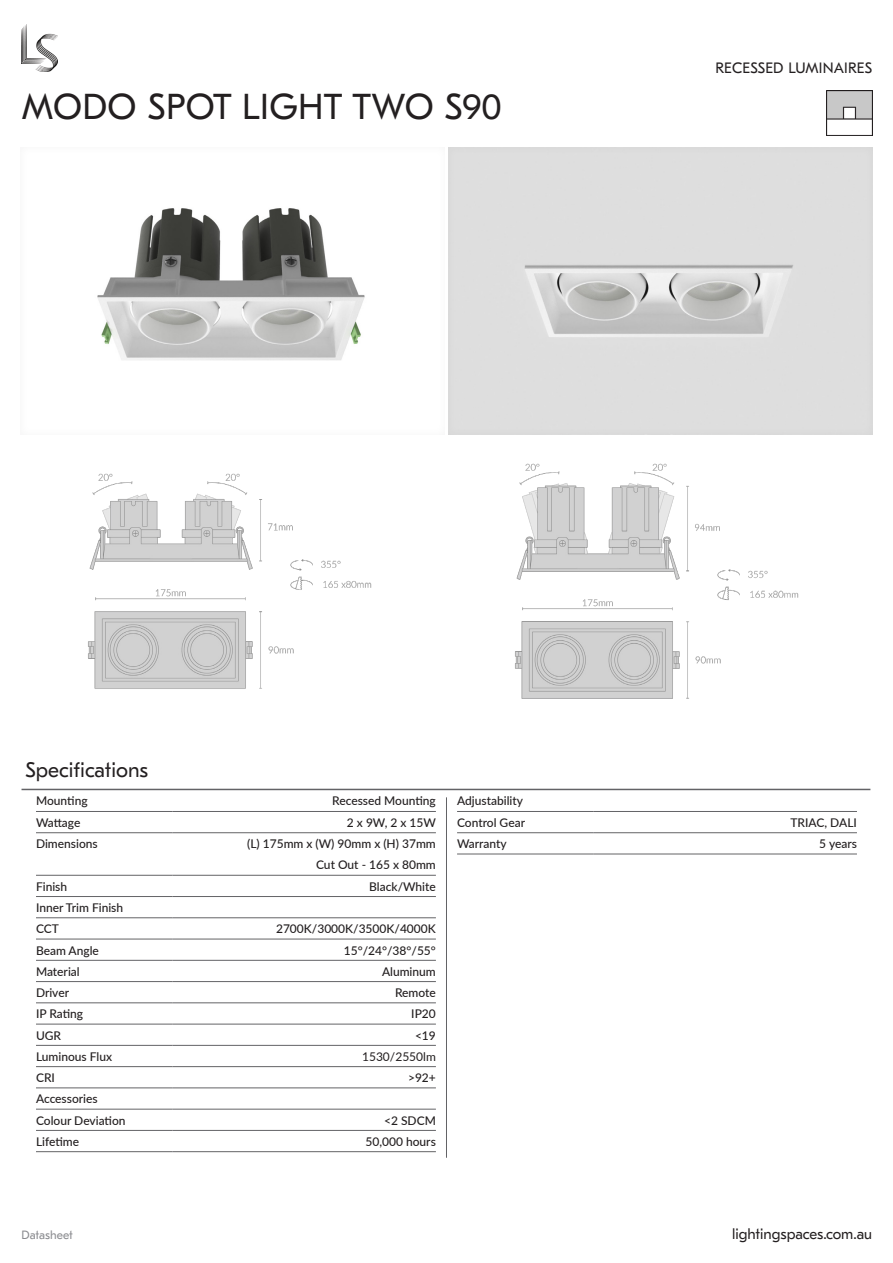
<style>
.page{position:relative;width:893px;height:1263px;background:#fff}
.page>*{position:absolute;margin:0;border:0;box-sizing:border-box;transform-origin:0 0}
.CODE_TABLE_top{font:36px "GT Eesti Pro Text";letter-spacing:.01em;color:#231f20}
.CODE_TABLE_top-2{font:21px "GT Eesti Pro Text";color:#231f20}
.t1{font:15px "GT Eesti Pro Text";color:#231f20}
.CODE_TABLE_top-3{font:500 12px "Lato";color:#231f20}
.table_content_ondark{font:500 12px "Lato";color:#231f20}
.CODE_TABLE_top-4{font:12px "Lato";color:#231f20}
.t2{font:12px "GT Eesti Pro Text";color:#8a8b8f}
</style>
<div class="page">
<img style="left:826px;top:90px;width:46px;height:46px">
<img style="left:22px;top:24px;width:35px;height:48px">
<hr style="left:22px;top:789px;width:848px;height:1px;background:#636366">
<hr style="left:446px;top:797px;width:1px;height:361px;background:#636366">
<div style="left:18px;top:147px;width:428px;height:289px;background:#231f20;opacity:.05"></div>
<img style="left:88px;top:473px;width:284px;height:216px">
<div style="left:446px;top:147px;width:427px;height:289px;background:#231f20;opacity:.05"></div>
<img style="left:515px;top:463px;width:284px;height:236px">
<hr style="left:457px;top:854px;width:137px;height:1px;background:#636366">
<hr style="left:594px;top:854px;width:263px;height:1px;background:#636366">
<hr style="left:457px;top:832px;width:137px;height:1px;background:#636366">
<hr style="left:594px;top:832px;width:263px;height:1px;background:#636366">
<hr style="left:457px;top:811px;width:137px;height:1px;background:#636366">
<hr style="left:594px;top:811px;width:263px;height:1px;background:#636366">
<hr style="left:36px;top:811px;width:137px;height:1px;background:#636366">
<hr style="left:173px;top:811px;width:263px;height:1px;background:#636366">
<hr style="left:36px;top:832px;width:137px;height:1px;background:#636366">
<hr style="left:173px;top:832px;width:263px;height:1px;background:#636366">
<hr style="left:36px;top:875px;width:137px;height:1px;background:#636366">
<hr style="left:173px;top:875px;width:263px;height:1px;background:#636366">
<hr style="left:36px;top:960px;width:137px;height:1px;background:#636366">
<hr style="left:173px;top:960px;width:263px;height:1px;background:#636366">
<hr style="left:36px;top:981px;width:137px;height:1px;background:#636366">
<hr style="left:173px;top:981px;width:263px;height:1px;background:#636366">
<hr style="left:36px;top:1002px;width:137px;height:1px;background:#636366">
<hr style="left:173px;top:1002px;width:263px;height:1px;background:#636366">
<hr style="left:36px;top:1024px;width:137px;height:1px;background:#636366">
<hr style="left:173px;top:1024px;width:263px;height:1px;background:#636366">
<hr style="left:36px;top:1045px;width:137px;height:1px;background:#636366">
<hr style="left:173px;top:1045px;width:263px;height:1px;background:#636366">
<hr style="left:36px;top:1066px;width:137px;height:1px;background:#636366">
<hr style="left:173px;top:1066px;width:263px;height:1px;background:#636366">
<hr style="left:36px;top:1087px;width:137px;height:1px;background:#636366">
<hr style="left:173px;top:1087px;width:263px;height:1px;background:#636366">
<hr style="left:36px;top:1109px;width:137px;height:1px;background:#636366">
<hr style="left:173px;top:1109px;width:263px;height:1px;background:#636366">
<hr style="left:36px;top:896px;width:137px;height:1px;background:#636366">
<hr style="left:173px;top:896px;width:263px;height:1px;background:#636366">
<hr style="left:36px;top:917px;width:137px;height:1px;background:#636366">
<hr style="left:173px;top:917px;width:263px;height:1px;background:#636366">
<hr style="left:36px;top:939px;width:137px;height:1px;background:#636366">
<hr style="left:173px;top:939px;width:263px;height:1px;background:#636366">
<hr style="left:36px;top:1130px;width:137px;height:1px;background:#636366">
<hr style="left:173px;top:1130px;width:263px;height:1px;background:#636366">
<hr style="left:36px;top:1151px;width:137px;height:1px;background:#636366">
<hr style="left:173px;top:1151px;width:263px;height:1px;background:#636366">
<p class="CODE_TABLE_top" style="left:22px;top:87px;width:482px">MODO SPOT LIGHT TWO S90</p>
<p class="t1" style="left:715px;top:59px;width:158px">RECESSED LUMINAIRES</p>
<p class="CODE_TABLE_top-2" style="left:25px;top:758px;width:124px">Specifications</p>
<p class="CODE_TABLE_top-3" style="left:36px;top:792px;width:53px">Mounting</p>
<p class="CODE_TABLE_top-3" style="left:332px;top:792px;width:105px">Recessed Mounting</p>
<p class="CODE_TABLE_top-3" style="left:36px;top:814px;width:46px">Wattage</p>
<p class="CODE_TABLE_top-3" style="left:347px;top:814px;width:91px">2 x 9W, 2 x 15W</p>
<p class="CODE_TABLE_top-3" style="left:36px;top:835px;width:63px">Dimensions</p>
<p class="CODE_TABLE_top-3" style="left:247px;top:835px;width:190px">(L) 175mm x (W) 90mm x (H) 37mm</p>
<p class="CODE_TABLE_top-3" style="left:316px;top:856px;width:121px">Cut Out - 165 x 80mm</p>
<p class="CODE_TABLE_top-3" style="left:36px;top:878px;width:33px">Finish</p>
<p class="CODE_TABLE_top-3" style="left:369px;top:878px;width:68px">Black/White</p>
<p class="CODE_TABLE_top-3" style="left:36px;top:899px;width:89px">Inner Trim Finish</p>
<p class="CODE_TABLE_top-3" style="left:36px;top:920px;width:24px">CCT</p>
<p class="CODE_TABLE_top-3" style="left:276px;top:920px;width:161px">2700K/3000K/3500K/4000K</p>
<p class="CODE_TABLE_top-3" style="left:36px;top:941px;width:64px">Beam Angle</p>
<p class="table_content_ondark" style="left:344px;top:941px;width:93px">15°/24°/38°/55°</p>
<p class="CODE_TABLE_top-3" style="left:36px;top:963px;width:45px">Material</p>
<p class="table_content_ondark" style="left:382px;top:963px;width:55px">Aluminum</p>
<p class="CODE_TABLE_top-3" style="left:36px;top:984px;width:35px">Driver</p>
<p class="table_content_ondark" style="left:395px;top:984px;width:42px">Remote</p>
<p class="CODE_TABLE_top-3" style="left:36px;top:1005px;width:49px">IP Rating</p>
<p class="CODE_TABLE_top-3" style="left:411px;top:1005px;width:26px">IP20</p>
<p class="CODE_TABLE_top-3" style="left:36px;top:1026px;width:27px">UGR</p>
<p class="table_content_ondark" style="left:415px;top:1026px;width:22px">&lt;19</p>
<p class="CODE_TABLE_top-3" style="left:36px;top:1048px;width:78px">Luminous Flux</p>
<p class="CODE_TABLE_top-4" style="left:362px;top:1048px;width:75px">1530/2550lm</p>
<p class="CODE_TABLE_top-3" style="left:36px;top:1069px;width:20px">CRI</p>
<p class="CODE_TABLE_top-3" style="left:408px;top:1069px;width:29px">&gt;92+</p>
<p class="CODE_TABLE_top-3" style="left:36px;top:1090px;width:63px">Accessories</p>
<p class="CODE_TABLE_top-3" style="left:36px;top:1111px;width:91px">Colour Deviation</p>
<p class="table_content_ondark" style="left:384px;top:1111px;width:53px">&lt;2 SDCM</p>
<p class="CODE_TABLE_top-3" style="left:36px;top:1133px;width:45px">Lifetime</p>
<p class="table_content_ondark" style="left:365px;top:1133px;width:72px">50,000 hours</p>
<p class="CODE_TABLE_top-3" style="left:457px;top:792px;width:67px">Adjustability</p>
<p class="CODE_TABLE_top-3" style="left:457px;top:814px;width:69px">Control Gear</p>
<p class="table_content_ondark" style="left:790px;top:814px;width:68px">TRIAC, DALI</p>
<p class="CODE_TABLE_top-3" style="left:457px;top:835px;width:51px">Warranty</p>
<p class="table_content_ondark" style="left:819px;top:835px;width:39px">5 years</p>
<p class="t2" style="left:22px;top:1228px;width:53px">Datasheet</p>
<p class="t1" style="left:732px;top:1225px;width:141px">lightingspaces.com.au</p>
</div>
